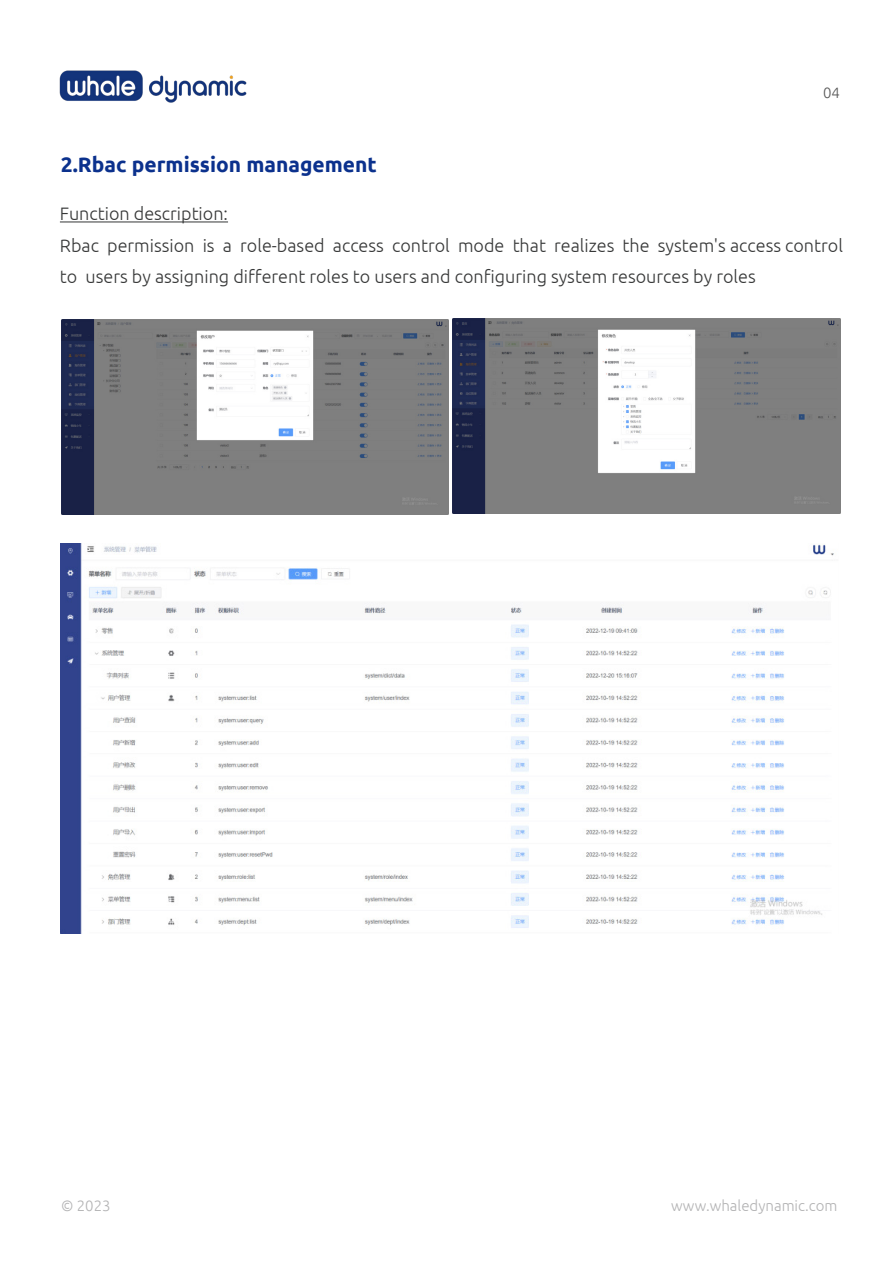
<style>
.page{position:relative;width:893px;height:1263px;background:#fff}
.page>*{position:absolute;margin:0;border:0;box-sizing:border-box;transform-origin:0 0}
.t1{font:700 21px "Ubuntu";color:#0b318d}
.t2{font:300 18px/31.5px "Ubuntu";color:#373838}
.t3{font:300 15px "Ubuntu";color:#b3b3b4}
.t4{font:300 15px "Ubuntu";color:#585858}
</style>
<div class="page">
<img style="left:59px;top:70px;width:188px;height:33px">
<img style="left:62px;top:319px;width:386px;height:195px">
<img style="left:452px;top:318px;width:388px;height:195px">
<img style="left:60px;top:543px;width:774px;height:390px">
<hr style="left:60px;top:221px;width:168px;height:1px;background:#373838">
<p class="t4" style="left:823px;top:84px;width:18px">04</p>
<p class="t1" style="left:61px;top:152px;width:318px">2.Rbac permission management</p>
<p class="t2" style="left:60px;top:197px;width:784px">Function description:<br>Rbac permission is a role-based access control mode that realizes the system's access control to users by assigning different roles to users and configuring system resources by roles</p>
<p class="t3" style="left:61px;top:1197px;width:51px">© 2023</p>
<p class="t3" style="left:671px;top:1197px;width:168px">www.whaledynamic.com</p>
</div>
